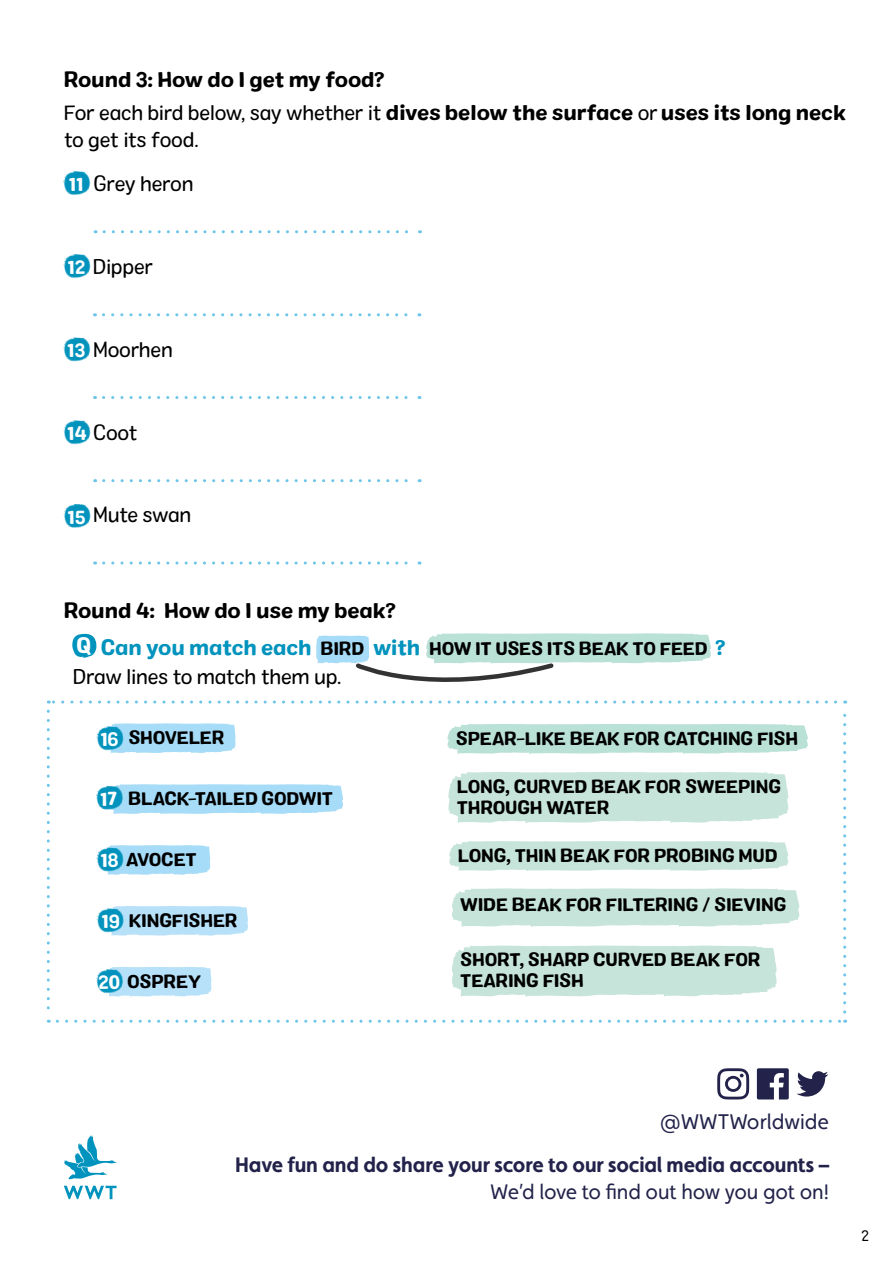
<style>
.page{position:relative;width:893px;height:1263px;background:#fff}
.page>*{position:absolute;margin:0;border:0;box-sizing:border-box;transform-origin:0 0}
.t1{font:21.3px "Faricy New";color:#22224a}
.t2{font:21px/33.8px "Colby St Bld";letter-spacing:-.01em;color:#000}
.t3{font:21px "Colby St Reg";letter-spacing:-.02em;color:#000}
.t4{font:700 21px "Faricy New";letter-spacing:-.01em;color:#22224a}
.t5{font:21px "Faricy New";letter-spacing:-.015em;color:#22224a}
.t6{font:18px/21px "Colby St Bld";letter-spacing:-.015em;color:#000}
.t7{font:15px "Colby St Reg";color:#000}
.s1{font-family:"Colby St Reg"}
.s2{font-size:21px;color:#0093bd}
</style>
<div class="page">
<svg style="left:64px;top:1135px;width:53px;height:45px"></svg>
<svg style="left:64px;top:1186px;width:53px;height:13px"></svg>
<svg style="left:717px;top:1068px;width:32px;height:31px"></svg>
<svg style="left:796px;top:1071px;width:32px;height:25px"></svg>
<svg style="left:757px;top:1068px;width:32px;height:31px"></svg>
<svg style="left:104px;top:230px;width:317px;height:3px"></svg>
<img style="left:63px;top:171px;width:28px;height:25px">
<svg style="left:103px;top:313px;width:317px;height:3px"></svg>
<img style="left:63px;top:254px;width:28px;height:25px">
<svg style="left:104px;top:396px;width:316px;height:3px"></svg>
<img style="left:63px;top:337px;width:28px;height:25px">
<svg style="left:104px;top:561px;width:316px;height:3px"></svg>
<img style="left:63px;top:504px;width:28px;height:24px">
<svg style="left:104px;top:479px;width:316px;height:3px"></svg>
<img style="left:63px;top:420px;width:28px;height:25px">
<svg style="left:447px;top:724px;width:361px;height:30px;background:#bde2d8"></svg>
<svg style="left:448px;top:772px;width:340px;height:51px;background:#cae5dd"></svg>
<svg style="left:449px;top:841px;width:339px;height:30px;background:#cae5dd"></svg>
<img style="left:96px;top:729px;width:5px;height:19px">
<img style="left:96px;top:788px;width:5px;height:20px">
<img style="left:96px;top:850px;width:5px;height:19px">
<img style="left:96px;top:910px;width:6px;height:21px">
<svg style="left:452px;top:888px;width:347px;height:39px;background:#cae5dd"></svg>
<svg style="left:452px;top:945px;width:325px;height:52px;background:#cbe5dd"></svg>
<img style="left:96px;top:972px;width:3px;height:17px">
<svg style="left:47px;top:711px;width:3px;height:312px"></svg>
<svg style="left:57px;top:1020px;width:789px;height:3px"></svg>
<svg style="left:843px;top:700px;width:3px;height:312px"></svg>
<svg style="left:48px;top:633px;width:788px;height:70px"></svg>
<svg style="left:69px;top:177px;width:14px;height:14px"></svg>
<svg style="left:68px;top:260px;width:17px;height:14px"></svg>
<svg style="left:68px;top:343px;width:17px;height:14px"></svg>
<svg style="left:68px;top:510px;width:17px;height:14px"></svg>
<svg style="left:68px;top:426px;width:19px;height:14px"></svg>
<svg style="left:101px;top:723px;width:135px;height:30px;background:#9ad6f1"></svg>
<svg style="left:101px;top:784px;width:242px;height:30px;background:#a1d9f4"></svg>
<svg style="left:101px;top:845px;width:109px;height:30px;background:#95d4ef"></svg>
<svg style="left:102px;top:906px;width:146px;height:30px;background:#aadaf3"></svg>
<svg style="left:99px;top:967px;width:112px;height:30px;background:#a3d7f1"></svg>
<p class="t2" style="left:64px;top:62px;width:784px">Round 3: How do I get my food?<br><span class="s1">For each bird below, say whether it</span> dives below the surface <span class="s1">or</span> uses its long neck</p>
<p class="t3" style="left:64px;top:127px;width:136px">to get its food.</p>
<p class="t3" style="left:94px;top:171px;width:101px">Grey heron</p>
<p class="t3" style="left:93px;top:254px;width:62px">Dipper</p>
<p class="t3" style="left:93px;top:336px;width:81px">Moorhen</p>
<p class="t3" style="left:93px;top:420px;width:46px">Coot</p>
<p class="t3" style="left:93px;top:502px;width:100px">Mute swan</p>
<p class="t2" style="left:64px;top:594px;width:334px">Round 4: How do I use my beak?</p>
<p class="t6" style="left:101px;top:638px;width:627px"><span class="s2">Can you match each</span> BIRD <span class="s2">with</span> HOW IT USES ITS BEAK TO FEED <span class="s2">?</span></p>
<p class="t3" style="left:73px;top:664px;width:270px">Draw lines to match them up.</p>
<p class="t6" style="left:128px;top:727px;width:98px">SHOVELER</p>
<p class="t6" style="left:456px;top:728px;width:344px">SPEAR-LIKE BEAK FOR CATCHING FISH</p>
<p class="t6" style="left:128px;top:788px;width:206px">BLACK-TAILED GODWIT</p>
<p class="t6" style="left:457px;top:776px;width:326px">LONG, CURVED BEAK FOR SWEEPING<br>THROUGH WATER</p>
<p class="t6" style="left:126px;top:849px;width:72px">AVOCET</p>
<p class="t6" style="left:458px;top:845px;width:321px">LONG, THIN BEAK FOR PROBING MUD</p>
<p class="t6" style="left:129px;top:910px;width:110px">KINGFISHER</p>
<p class="t6" style="left:460px;top:894px;width:328px">WIDE BEAK FOR FILTERING / SIEVING</p>
<p class="t6" style="left:460px;top:950px;width:302px">SHORT, SHARP CURVED BEAK FOR</p>
<p class="t6" style="left:127px;top:971px;width:75px">OSPREY</p>
<p class="t6" style="left:460px;top:971px;width:125px">TEARING FISH</p>
<p class="t1" style="left:660px;top:1109px;width:170px">@WWTWorldwide</p>
<p class="t4" style="left:235px;top:1151px;width:596px">Have fun and do share your score to our social media accounts –</p>
<p class="t5" style="left:490px;top:1180px;width:340px">We’d love to find out how you got on!</p>
<p class="t7" style="left:862px;top:1227px;width:9px">2</p>
</div>
